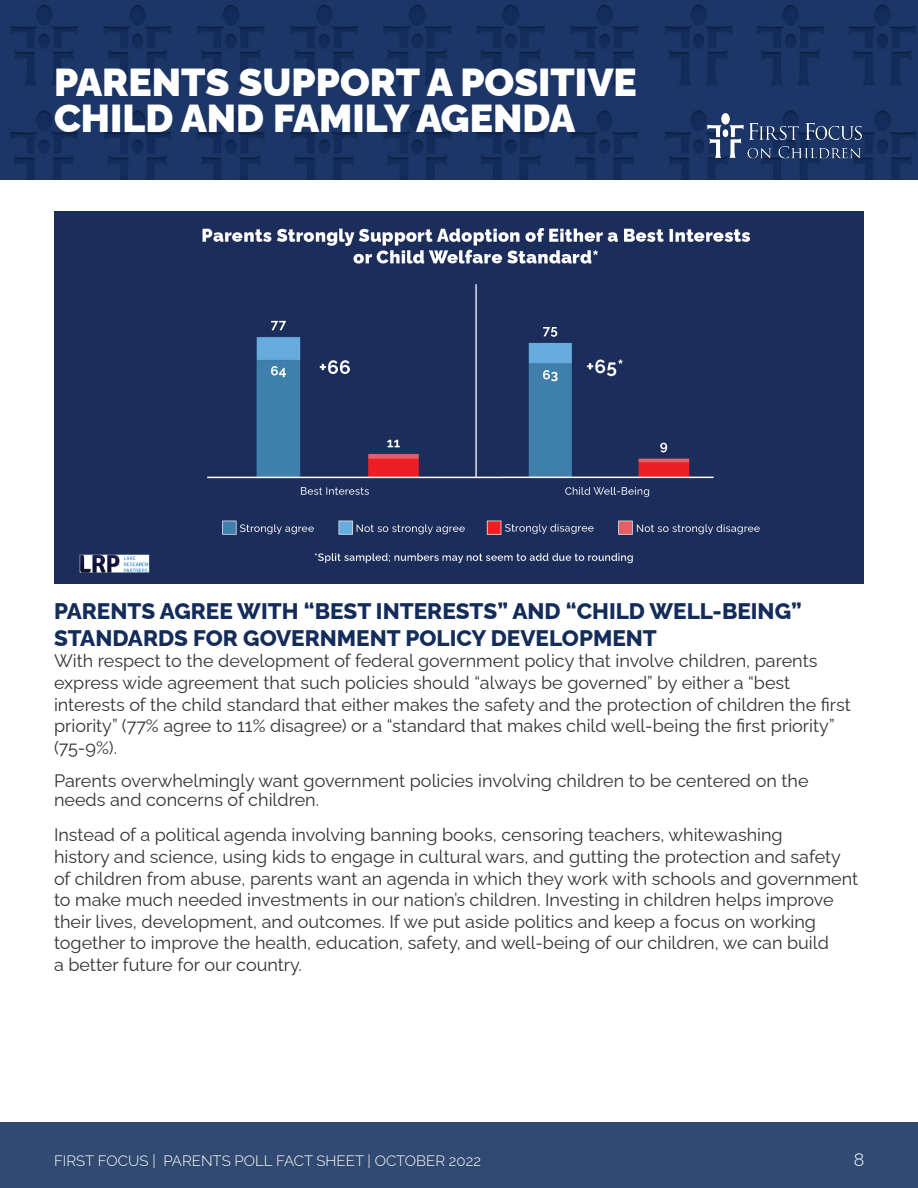
<style>
.page{position:relative;width:918px;height:1188px;background:#fff}
.page>*{position:absolute;margin:0;border:0;box-sizing:border-box;transform-origin:0 0}
.t1{font:900 39px/36px "Raleway";color:#fff}
.t2{font:800 22.5px/27px "Raleway";color:#132c5b}
.t3{font:18px/21.6px "Raleway";color:#333}
.t4{font:300 18px "Raleway";color:#fff}
.t5{font:300 15px "Raleway";color:#fff}
</style>
<div class="page">
<div style="left:0;top:1122px;width:918px;height:66px;background:#314a71"></div>
<img style="left:0;top:0;width:918px;height:179px">
<img style="left:704px;top:113px;width:161px;height:49px">
<img style="left:54px;top:212px;width:810px;height:371px">
<h1 class="t1" style="left:54px;top:60px;width:584px">PARENTS SUPPORT A POSITIVE<br>CHILD AND FAMILY AGENDA</h1>
<p class="t2" style="left:54px;top:595px;width:749px">PARENTS AGREE WITH “BEST INTERESTS” AND “CHILD WELL-BEING”<br>STANDARDS FOR GOVERNMENT POLICY DEVELOPMENT</p>
<p class="t3" style="left:54px;top:648px;width:799px">With respect to the development of federal government policy that involve children, parents express wide agreement that such policies should “always be governed” by either a “best interests of the child standard that either makes the safety and the protection of children the first priority” (77% agree to 11% disagree) or a “standard that makes child well-being the first priority” (75-9%).</p>
<p class="t3" style="left:54px;top:769px;width:756px;line-height:19.5px">Parents overwhelmingly want government policies involving children to be centered on the needs and concerns of children.</p>
<p class="t3" style="left:54px;top:822px;width:806px">Instead of a political agenda involving banning books, censoring teachers, whitewashing<br>history and science, using kids to engage in cultural wars, and gutting the protection and safety of children from abuse, parents want an agenda in which they work with schools and government to make much needed investments in our nation’s children. Investing in children helps improve their lives, development, and outcomes. If we put aside politics and keep a focus on working together to improve the health, education, safety, and well-being of our children, we can build<br>a better future for our country.</p>
<p class="t5" style="left:54px;top:1149px;width:428px">FIRST FOCUS | PARENTS POLL FACT SHEET | OCTOBER 2022</p>
<p class="t4" style="left:854px;top:1146px;width:12px">8</p>
</div>
